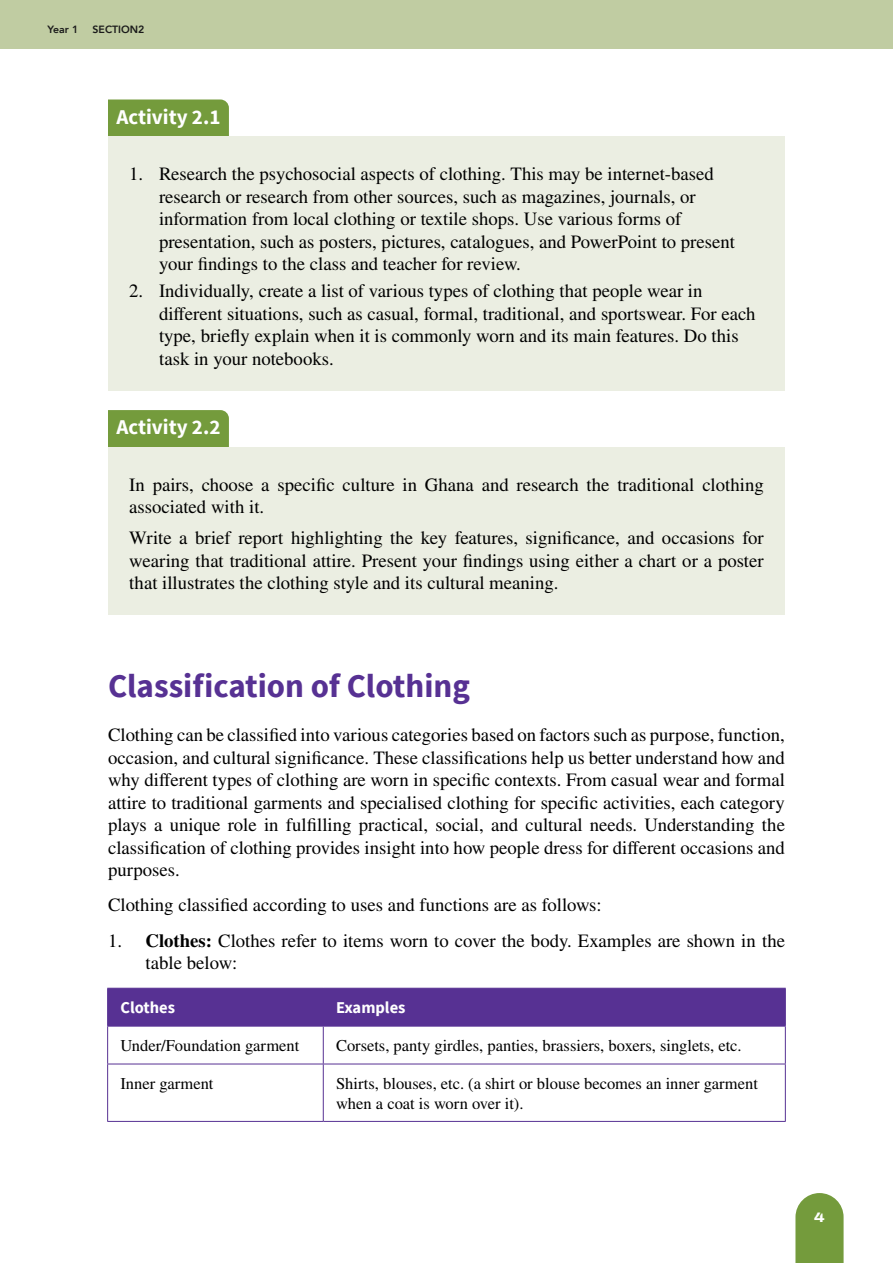
<style>
.page{position:relative;width:893px;height:1263px;background:#fff}
.page>*{position:absolute;margin:0;border:0;box-sizing:border-box;transform-origin:0 0}
.t1{font:700 33px "Source Sans Pro";color:#573193}
.t2{font:700 21px "Source Sans Pro";color:#fff}
.t3{font:18.75px/22.5px "STIX General";color:#000}
.t4{font:16.5px/19.5px "STIX General";color:#000}
.t5{font:700 16.5px "Source Sans Pro";color:#fff}
.t6{font:800 13.5px "Archivo Expanded";color:#fff}
.t7{font:800 10.5px "Avenir";color:#1a1a1a}
.s1{font-weight:700}
</style>
<div class="page">
<div style="left:0;top:0;width:893px;height:49px;background:#c0cca2"></div>
<svg style="left:795px;top:1193px;width:49px;height:70px;background:#80a44d"></svg>
<div style="left:108px;top:99px;width:121px;height:38px;background:#749b3c"></div>
<div style="left:108px;top:137px;width:677px;height:159px;background:#ebeee2"></div>
<div style="left:108px;top:253px;width:677px;height:137px;background:#ebeee2"></div>
<div style="left:108px;top:410px;width:121px;height:37px;background:#749b3c"></div>
<div style="left:108px;top:447px;width:677px;height:92px;background:#ebeee2"></div>
<div style="left:108px;top:501px;width:677px;height:114px;background:#ebeee2"></div>
<div style="left:108px;top:989px;width:677px;height:37px;background:#573193"></div>
<hr style="left:323px;top:988px;width:1px;height:38px;background:#573193">
<hr style="left:323px;top:1026px;width:1px;height:38px;background:#573193">
<hr style="left:107px;top:1064px;width:216px;height:1px;background:#573193">
<hr style="left:323px;top:1064px;width:463px;height:1px;background:#573193">
<hr style="left:323px;top:1064px;width:1px;height:57px;background:#573193">
<hr style="left:107px;top:1121px;width:216px;height:1px;background:#573193">
<hr style="left:323px;top:1121px;width:463px;height:1px;background:#573193">
<hr style="left:107px;top:988px;width:216px;height:1px;background:#573193">
<hr style="left:107px;top:988px;width:1px;height:38px;background:#573193">
<hr style="left:323px;top:988px;width:463px;height:1px;background:#573193">
<hr style="left:785px;top:988px;width:1px;height:38px;background:#573193">
<hr style="left:107px;top:1026px;width:216px;height:1px;background:#573193">
<hr style="left:107px;top:1026px;width:1px;height:38px;background:#573193">
<hr style="left:323px;top:1026px;width:463px;height:1px;background:#573193">
<hr style="left:785px;top:1026px;width:1px;height:38px;background:#573193">
<hr style="left:107px;top:1064px;width:1px;height:57px;background:#573193">
<hr style="left:785px;top:1064px;width:1px;height:57px;background:#573193">
<p class="t7" style="left:48px;top:21px;width:32px">Year 1</p>
<p class="t7" style="left:93px;top:21px;width:53px">SECTION2</p>
<p class="t2" style="left:117px;top:103px;width:105px">Activity 2.1</p>
<p class="t3" style="left:159px;top:164px;width:577px;text-indent:-30px">1. Research the psychosocial aspects of clothing. This may be internet-based research or research from other sources, such as magazines, journals, or information from local clothing or textile shops. Use various forms of presentation, such as posters, pictures, catalogues, and PowerPoint to present your findings to the class and teacher for review.</p>
<p class="t3" style="left:159px;top:280px;width:598px;text-indent:-30px">2. Individually, create a list of various types of clothing that people wear in different situations, such as casual, formal, traditional, and sportswear. For each type, briefly explain when it is commonly worn and its main features. Do this task in your notebooks.</p>
<p class="t2" style="left:117px;top:413px;width:105px">Activity 2.2</p>
<p class="t3" style="left:129px;top:474px;width:636px">In pairs, choose a specific culture in Ghana and research the traditional clothing associated with it.</p>
<p class="t3" style="left:129px;top:528px;width:636px;text-align:justify">Write a brief report highlighting the key features, significance, and occasions for wearing that traditional attire. Present your findings using either a chart or a poster that illustrates the clothing style and its cultural meaning.</p>
<h1 class="t1" style="left:108px;top:664px;width:363px">Classification of Clothing</h1>
<p class="t3" style="left:108px;top:724px;width:678px;text-align:justify">Clothing can be classified into various categories based on factors such as purpose, function, occasion, and cultural significance. These classifications help us better understand how and why different types of clothing are worn in specific contexts. From casual wear and formal attire to traditional garments and specialised clothing for specific activities, each category plays a unique role in fulfilling practical, social, and cultural needs. Understanding the classification of clothing provides insight into how people dress for different occasions and purposes.</p>
<p class="t3" style="left:108px;top:895px;width:495px">Clothing classified according to uses and functions are as follows:</p>
<p class="t3" style="left:146px;top:930px;width:641px;text-indent:-38px">1. <span class="s1">Clothes:</span> Clothes refer to items worn to cover the body. Examples are shown in the table below:</p>
<p class="t5" style="left:120px;top:997px;width:56px">Clothes</p>
<p class="t5" style="left:336px;top:997px;width:71px">Examples</p>
<p class="t4" style="left:120px;top:1037px;width:180px">Under/Foundation garment</p>
<p class="t4" style="left:336px;top:1037px;width:407px">Corsets, panty girdles, panties, brassiers, boxers, singlets, etc.</p>
<p class="t4" style="left:120px;top:1074px;width:95px">Inner garment</p>
<p class="t4" style="left:336px;top:1074px;width:423px">Shirts, blouses, etc. (a shirt or blouse becomes an inner garment when a coat is worn over it).</p>
<p class="t6" style="left:814px;top:1207px;width:12px">4</p>
</div>
